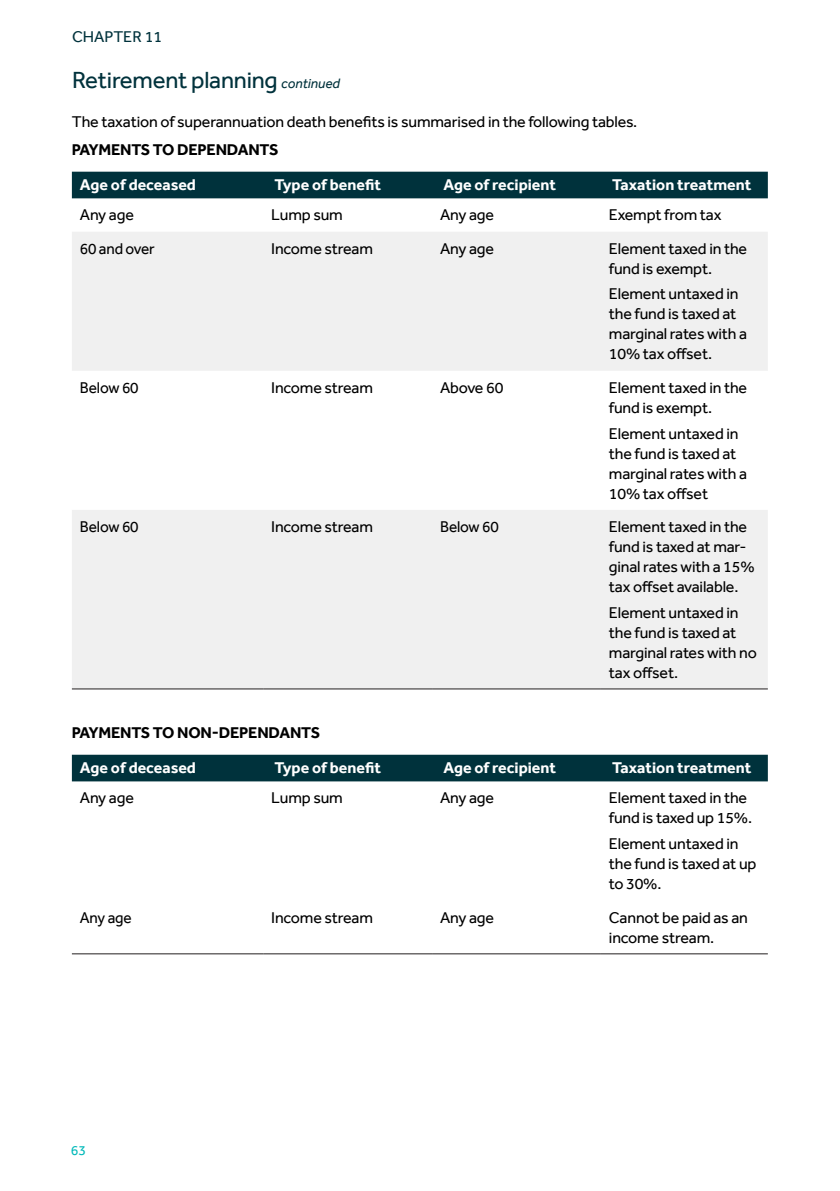
<style>
.page{position:relative;width:840px;height:1191px;background:#fff}
.page>*{position:absolute;margin:0;border:0;box-sizing:border-box;transform-origin:0 0}
.t1{font:24px "Effra";letter-spacing:-.01em;color:#00323c}
.t2{font:16px/20px "Effra";letter-spacing:-.01em;color:#000}
.t3{font:700 16px "Effra";color:#fff}
.t4{font:700 16px "Effra";letter-spacing:-.01em;color:#000}
.t5{font:16px "Effra";letter-spacing:-.01em;color:#000;scale:.96 1}
.t6{font:16px "Effra";color:#00323c}
.t7{font:14px "Effra";color:#00b9b9}
.s1{font-style:italic;font-size:14px}
</style>
<div class="page">
<div style="left:72px;top:172px;width:695px;height:26px;background:#00323c"></div>
<svg style="left:72px;top:232px;width:695px;height:456px;fill:#f0f0f0"></svg>
<hr style="left:72px;top:688px;width:191px;height:1px;background:#231f20">
<hr style="left:263px;top:688px;width:169px;height:1px;background:#231f20">
<hr style="left:432px;top:688px;width:168px;height:1px;background:#231f20">
<hr style="left:600px;top:688px;width:167px;height:1px;background:#231f20">
<div style="left:72px;top:754px;width:695px;height:27px;background:#00323c"></div>
<hr style="left:72px;top:953px;width:191px;height:1px;background:#231f20">
<hr style="left:263px;top:953px;width:169px;height:1px;background:#231f20">
<hr style="left:432px;top:953px;width:168px;height:1px;background:#231f20">
<hr style="left:600px;top:953px;width:167px;height:1px;background:#231f20">
<p class="t6" style="left:72px;top:27px;width:91px">CHAPTER 11</p>
<p class="t1" style="left:72px;top:66px;width:269px">Retirement planning <span class="s1">continued</span></p>
<p class="t2" style="left:72px;top:111px;width:566px">The taxation of superannuation death benefits is summarised in the following tables.</p>
<p class="t4" style="left:72px;top:140px;width:208px">PAYMENTS TO DEPENDANTS</p>
<p class="t3" style="left:80px;top:175px;width:117px">Age of deceased</p>
<p class="t3" style="left:274px;top:175px;width:108px">Type of benefit</p>
<p class="t3" style="left:443px;top:175px;width:114px">Age of recipient</p>
<p class="t3" style="left:612px;top:175px;width:141px">Taxation treatment</p>
<p class="t2" style="left:80px;top:205px;width:55px">Any age</p>
<p class="t2" style="left:271px;top:205px;width:73px">Lump sum</p>
<p class="t2" style="left:440px;top:205px;width:55px">Any age</p>
<p class="t2" style="left:608px;top:205px;width:114px">Exempt from tax</p>
<p class="t5" style="left:80px;top:239px;width:79px">60 and over</p>
<p class="t2" style="left:271px;top:238px;width:103px">Income stream</p>
<p class="t2" style="left:440px;top:238px;width:55px">Any age</p>
<p class="t2" style="left:608px;top:238px;width:140px">Element taxed in the fund is exempt.</p>
<p class="t2" style="left:608px;top:284px;width:140px">Element untaxed in the fund is taxed at marginal rates with a<br>10% tax offset.</p>
<p class="t5" style="left:80px;top:378px;width:63px">Below 60</p>
<p class="t2" style="left:271px;top:377px;width:103px">Income stream</p>
<p class="t2" style="left:440px;top:377px;width:65px">Above 60</p>
<p class="t2" style="left:608px;top:377px;width:140px">Element taxed in the fund is exempt.</p>
<p class="t2" style="left:608px;top:423px;width:140px">Element untaxed in the fund is taxed at marginal rates with a<br>10% tax offset</p>
<p class="t5" style="left:80px;top:517px;width:63px">Below 60</p>
<p class="t2" style="left:271px;top:516px;width:103px">Income stream</p>
<p class="t5" style="left:440px;top:517px;width:63px">Below 60</p>
<p class="t2" style="left:608px;top:516px;width:147px">Element taxed in the fund is taxed at mar&shy;ginal rates with a 15% tax offset available.</p>
<p class="t2" style="left:608px;top:602px;width:149px">Element untaxed in the fund is taxed at marginal rates with no tax offset.</p>
<p class="t4" style="left:72px;top:723px;width:250px">PAYMENTS TO NON-DEPENDANTS</p>
<p class="t3" style="left:80px;top:758px;width:117px">Age of deceased</p>
<p class="t3" style="left:274px;top:758px;width:108px">Type of benefit</p>
<p class="t3" style="left:443px;top:758px;width:114px">Age of recipient</p>
<p class="t3" style="left:612px;top:758px;width:141px">Taxation treatment</p>
<p class="t2" style="left:80px;top:788px;width:55px">Any age</p>
<p class="t2" style="left:271px;top:788px;width:73px">Lump sum</p>
<p class="t2" style="left:440px;top:788px;width:55px">Any age</p>
<p class="t2" style="left:608px;top:788px;width:145px">Element taxed in the fund is taxed up 15%.</p>
<p class="t2" style="left:608px;top:833px;width:149px">Element untaxed in the fund is taxed at up to 30%.</p>
<p class="t5" style="left:80px;top:907px;width:55px">Any age</p>
<p class="t2" style="left:271px;top:907px;width:103px">Income stream</p>
<p class="t2" style="left:440px;top:907px;width:55px">Any age</p>
<p class="t2" style="left:608px;top:907px;width:140px">Cannot be paid as an income stream.</p>
<p class="t7" style="left:71px;top:1142px;width:17px">63</p>
</div>
